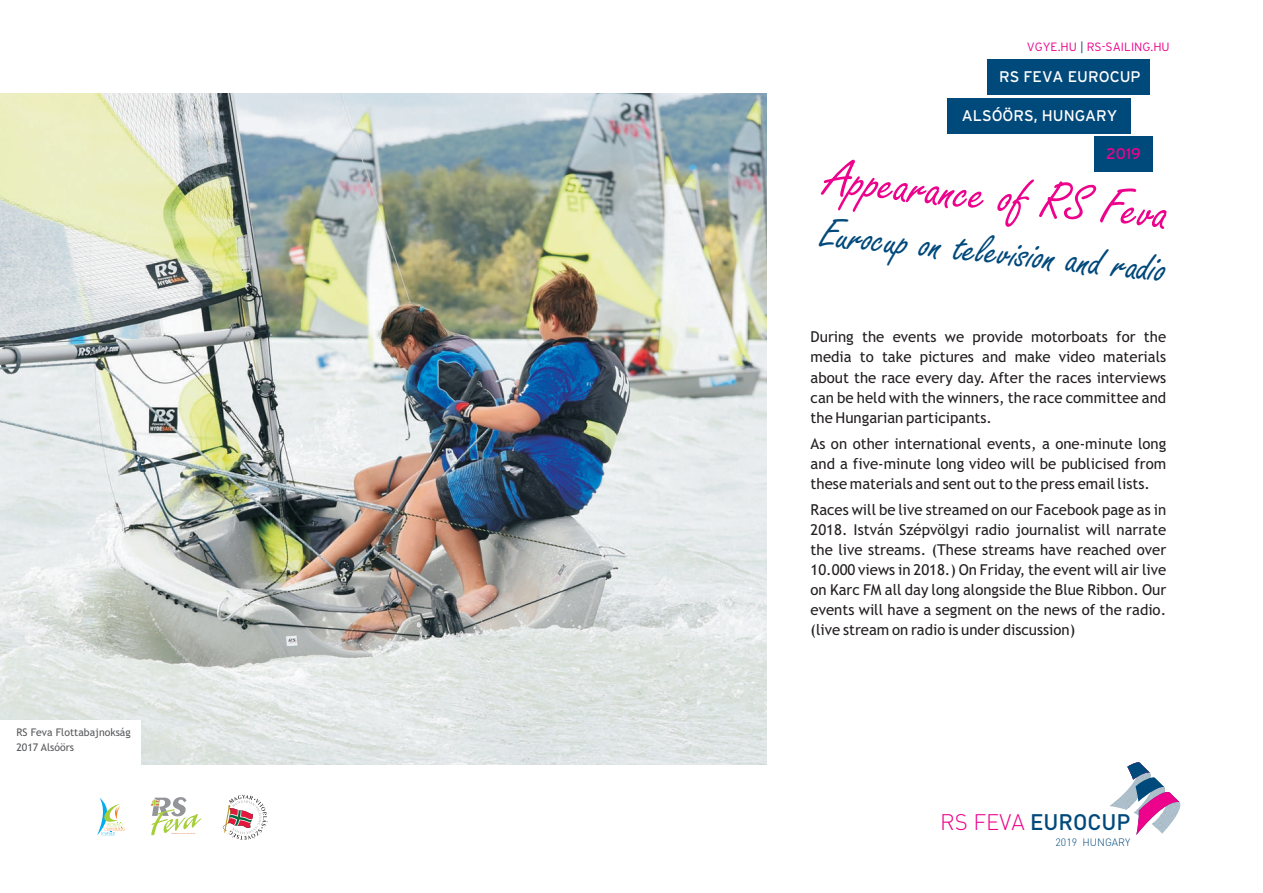
<style>
.page{position:relative;width:1263px;height:893px;background:#fff}
.page>*{position:absolute;margin:0;border:0;box-sizing:border-box;transform-origin:0 0}
.t1{font:55.95px "Freestyle Script";color:#ed028c}
.t2{font:45px "Freestyle Script";color:#00497b}
.t3{font:500 22.2px "DIN Pro";color:#00497b}
.t4{font:15.45px "Interstate OT";color:#fff}
.t5{font:15.45px "Interstate OT";color:#ed028c}
.t6{font:15px/20.1px "Trebuchet MS";color:#231f20;text-align:justify}
.t7{font:300 12px "Interstate OT";color:#ed028c}
.t8{font:10.5px/14px "Trebuchet MS";color:#57585a}
.t9{font:300 10.5px "DIN Pro";color:#00497b}
.s1{color:#00497b}
.s2{font-weight:300;color:#ed028c}
</style>
<div class="page">
<img style="left:1110px;top:796px;width:71px;height:14px">
<svg style="left:1121px;top:762px;width:58px;height:73px"></svg>
<svg style="left:151px;top:797px;width:50px;height:39px"></svg>
<svg style="left:223px;top:795px;width:45px;height:45px"></svg>
<svg style="left:97px;top:798px;width:28px;height:37px"></svg>
<img style="left:0;top:94px;width:767px;height:671px">
<div style="left:0;top:721px;width:141px;height:63px;background:#fff"></div>
<div style="left:987px;top:59px;width:163px;height:36px;background:#00497b"></div>
<div style="left:948px;top:98px;width:183px;height:36px;background:#00497b"></div>
<div style="left:1094px;top:136px;width:59px;height:36px;background:#00497b"></div>
<p class="t8" style="left:16px;top:727px;width:116px">RS Feva Flottabajnokság<br>2017 Alsóörs</p>
<p class="t7" style="left:1027px;top:42px;width:144px">VGYE.HU <span class="s1">|</span> RS-SAILING.HU</p>
<p class="t4" style="left:999px;top:71px;width:143px">RS FEVA EUROCUP</p>
<p class="t4" style="left:962px;top:109px;width:157px">ALSÓÖRS, HUNGARY</p>
<p class="t5" style="left:1106px;top:148px;width:37px">2019</p>
<h1 class="t1" style="left:829px;top:156px;width:346px;rotate:6deg">A aran e o RS Feva</h1>
<h1 class="t1" style="left:853px;top:159px;width:179px;rotate:6deg">ppe c f</h1>
<h2 class="t2" style="left:822px;top:216px;width:262px;rotate:6deg">Eur up o televso a</h2>
<h2 class="t2" style="left:1013px;top:236px;width:158px;rotate:6deg">iin nd rado</h2>
<p class="t6" style="left:811px;top:328px;width:357px">During the events we provide motorboats for the media to take pictures and make video materials about the race every day. After the races interviews can be held with the winners, the race committee and the Hungarian participants.</p>
<p class="t6" style="left:811px;top:435px;width:357px">As on other international events, a one-minute long and a five-minute long video will be publicised from these materials and sent out to the press email lists.</p>
<p class="t6" style="left:810px;top:501px;width:357px">Races will be live streamed on our Facebook page as in 2018. István Szépvölgyi radio journalist will narrate the live streams. (These streams have reached over 10.000 views in 2018.) On Friday, the event will air live on Karc FM all day long alongside the Blue Ribbon. Our events will have a segment on the news of the radio. (live stream on radio is under discussion)</p>
<h3 class="t3" style="left:940px;top:813px;width:192px"><span class="s2">RS FEVA</span> EUROCUP</h3>
<p class="t9" style="left:1055px;top:838px;width:76px">2019 HUNGARY</p>
</div>
